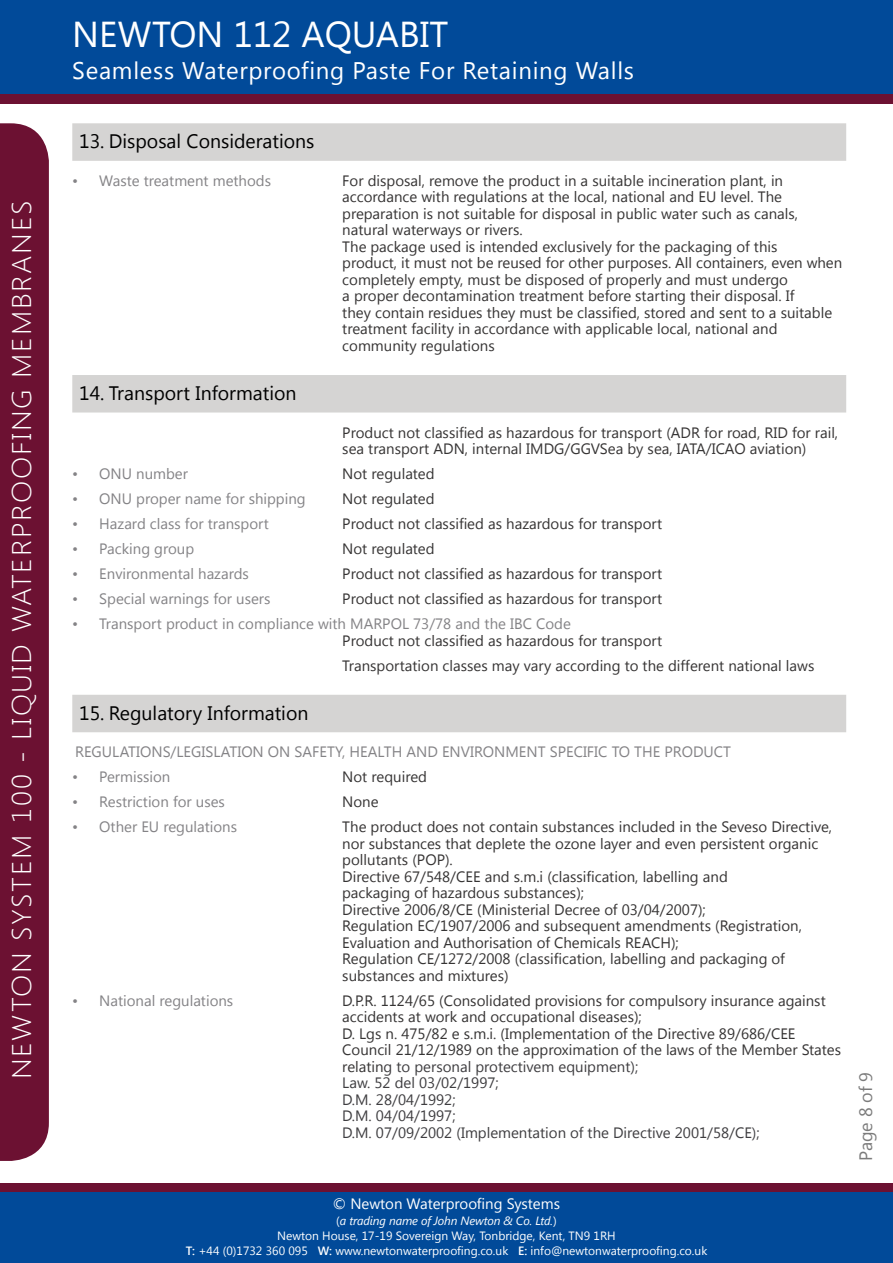
<style>
.page{position:relative;width:893px;height:1263px;background:#fff}
.page>*{position:absolute;margin:0;border:0;box-sizing:border-box;transform-origin:0 0}
.t1{font:36px "Segoe UI";color:#fff}
.t2{font:300 27px "Segoe UI";letter-spacing:.06em;color:#fff;scale:1.08 1}
.t3{font:24px "Segoe UI";letter-spacing:.03em;color:#fff}
.t4{font:19.5px "Segoe UI";color:#000}
.t5{font:18px "Segoe UI";letter-spacing:-.01em;color:#7b7b7b}
.t6{font:15px/16.5px "Segoe UI";color:#363434}
.t7{font:15px "Segoe UI";color:#848386}
.t8{font:15px "Segoe UI";color:#fff}
.t9{font:12px/15.6px "Segoe UI";color:#fff;text-align:center}
.s1{color:#3e3d40}
.s2{font-style:italic}
.s3{font-weight:600}
</style>
<div class="page">
<div style="left:0;top:0;width:893px;height:94px;background:#014a99"></div>
<div style="left:0;top:94px;width:893px;height:9px;background:#6c1132"></div>
<div style="left:0;top:1191px;width:893px;height:72px;background:#014a99"></div>
<div style="left:1px;top:1183px;width:892px;height:8px;background:#6c1132"></div>
<div style="left:0;top:123px;width:49px;height:1038px;background:#6c1132"></div>
<div style="left:72px;top:123px;width:774px;height:38px;background:#d5d4d3"></div>
<div style="left:72px;top:375px;width:774px;height:37px;background:#d5d4d3"></div>
<div style="left:72px;top:695px;width:774px;height:37px;background:#d5d4d3"></div>
<h2 class="t2" style="left:3px;top:1079px;width:815px;rotate:-90deg">NEWTON SYSTEM 100 - LIQUID WATERPROOFING MEMBRANES</h2>
<h1 class="t1" style="left:72px;top:9px;width:377px">NEWTON 112 AQUABIT</h1>
<h3 class="t3" style="left:72px;top:54px;width:563px">Seamless Waterproofing Paste For Retaining Walls</h3>
<h3 class="t4" style="left:79px;top:128px;width:237px">13. Disposal Considerations</h3>
<p class="t7" style="left:72px;top:170px;width:200px">• Waste treatment methods</p>
<p class="t6" style="left:342px;top:172px;width:501px">For disposal, remove the product in a suitable incineration plant, in accordance with regulations at the local, national and EU level. The preparation is not suitable for disposal in public water such as canals, natural waterways or rivers.<br>The package used is intended exclusively for the packaging of this<br>product, it must not be reused for other purposes. All containers, even when completely empty, must be disposed of properly and must undergo<br>a proper decontamination treatment before starting their disposal. If<br>they contain residues they must be classified, stored and sent to a suitable treatment facility in accordance with applicable local, national and community regulations</p>
<h3 class="t4" style="left:79px;top:379px;width:219px">14. Transport Information</h3>
<p class="t6" style="left:342px;top:423px;width:497px">Product not classified as hazardous for transport (ADR for road, RID for rail, sea transport ADN, internal IMDG/GGVSea by sea, IATA/ICAO aviation)</p>
<p class="t7" style="left:72px;top:463px;width:117px">• ONU number</p>
<p class="t6" style="left:342px;top:465px;width:94px">Not regulated</p>
<p class="t7" style="left:72px;top:488px;width:235px">• ONU proper name for shipping</p>
<p class="t6" style="left:342px;top:490px;width:94px">Not regulated</p>
<p class="t7" style="left:72px;top:513px;width:198px">• Hazard class for transport</p>
<p class="t6" style="left:342px;top:515px;width:321px">Product not classified as hazardous for transport</p>
<p class="t7" style="left:72px;top:538px;width:123px">• Packing group</p>
<p class="t6" style="left:342px;top:540px;width:94px">Not regulated</p>
<p class="t7" style="left:72px;top:563px;width:178px">• Environmental hazards</p>
<p class="t6" style="left:342px;top:565px;width:321px">Product not classified as hazardous for transport</p>
<p class="t7" style="left:72px;top:588px;width:200px">• Special warnings for users</p>
<p class="t6" style="left:342px;top:590px;width:321px">Product not classified as hazardous for transport</p>
<p class="t7" style="left:72px;top:613px;width:500px">• Transport product in compliance with MARPOL 73/78 and the IBC Code</p>
<p class="t6" style="left:342px;top:627px;width:474px;line-height:25px">Product not classified as hazardous for transport<br>Transportation classes may vary according to the different national laws</p>
<h3 class="t4" style="left:79px;top:699px;width:231px">15. Regulatory Information</h3>
<p class="t7" style="left:75px;top:741px;width:657px">REGULATIONS/LEGISLATION ON SAFETY, HEALTH AND ENVIRONMENT SPECIFIC TO THE PRODUCT</p>
<p class="t7" style="left:72px;top:766px;width:100px">• Permission</p>
<p class="t6" style="left:342px;top:768px;width:86px">Not required</p>
<p class="t7" style="left:72px;top:791px;width:154px">• Restriction for uses</p>
<p class="t6" style="left:342px;top:793px;width:38px">None</p>
<p class="t7" style="left:72px;top:816px;width:166px">• Other EU regulations</p>
<p class="t6" style="left:342px;top:818px;width:491px">The product does not contain substances included in the Seveso Directive, nor substances that deplete the ozone layer and even persistent organic pollutants (POP).<br>Directive 67/548/CEE and s.m.i (classification, labelling and<br>packaging of hazardous substances);<br>Directive 2006/8/CE (Ministerial Decree of 03/04/2007);<br>Regulation EC/1907/2006 and subsequent amendments (Registration, Evaluation and Authorisation of Chemicals REACH);<br>Regulation CE/1272/2008 (classification, labelling and packaging of substances and mixtures)</p>
<p class="t7" style="left:72px;top:990px;width:163px">• National regulations</p>
<p class="t6" style="left:342px;top:991px;width:500px">D.P.R. 1124/65 (Consolidated provisions for compulsory insurance against accidents at work and occupational diseases);<br>D. Lgs n. 475/82 e s.m.i. (Implementation of the Directive 89/686/CEE Council 21/12/1989 on the approximation of the laws of the Member States relatin<span class="s1">g to personal protectivem equipment);<br>Law. 52 del 03/02/1997;<br>D.M. 28/04/1992;<br>D.M. 04/04/1997;<br>D.M. 07/09/2002 (Implementation of the Directive 2001/58/CE);</span></p>
<p class="t8" style="left:333px;top:1193px;width:229px">© Newton Waterproofing Systems</p>
<p class="t9" style="left:277px;top:1212px;width:340px">(<span class="s2">a trading name of John Newton &amp; Co. Ltd.</span>)<br>Newton House, 17-19 Sovereign Way, Tonbridge, Kent, TN9 1RH</p>
<p class="t9" style="left:186px;top:1242px;width:523px"><span class="s3">T:</span> +44 (0)1732 360 095 <span class="s3">W:</span> www.newtonwaterproofing.co.uk <span class="s3">E:</span> info@newtonwaterproofing.co.uk</p>
<p class="t5" style="left:853px;top:1161px;width:90px;rotate:-90deg">Page 8 of 9</p>
</div>
